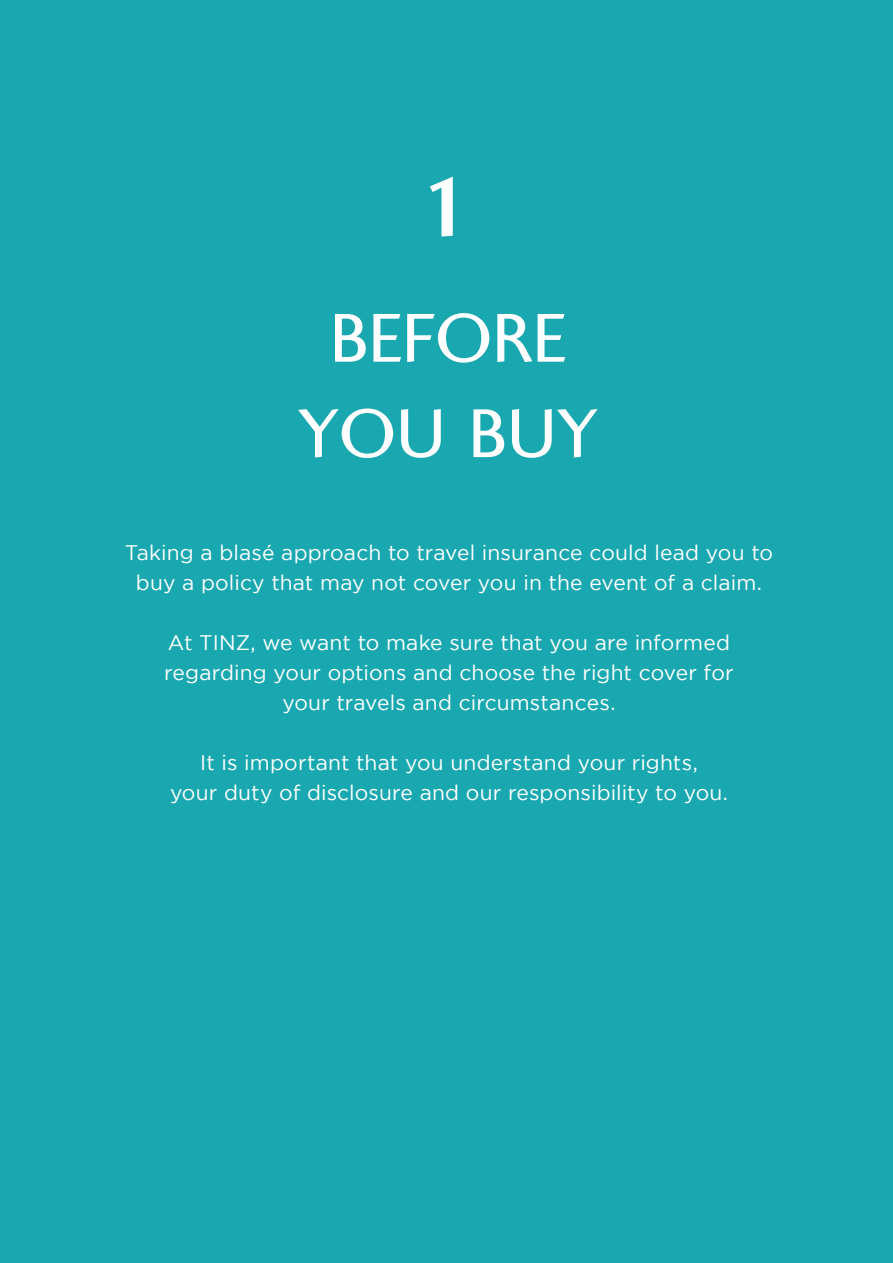
<style>
.page{position:relative;width:893px;height:1263px;background:#1aa8b0}
.page>*{position:absolute;margin:0;border:0;box-sizing:border-box;transform-origin:0 0}
.t1{font:120px "Ela Sans Bold Caps";color:#fff}
.t2{font:600 79.5px/95.4px "Ela Sans";letter-spacing:.01em;color:#fff;text-align:center}
.t3{font:21px/30px "Gotham";letter-spacing:.005em;color:#fff;text-align:center}
</style>
<div class="page">
<h1 class="t1" style="left:412px;top:136px;width:66px">1</h1>
<h2 class="t2" style="left:298px;top:291px;width:300px">BEFORE<br>YOU BUY</h2>
<p class="t3" style="left:125px;top:537px;width:650px">Taking a blasé approach to travel insurance could lead you to buy a policy that may not cover you in the event of a claim.</p>
<p class="t3" style="left:164px;top:627px;width:571px">At TINZ, we want to make sure that you are informed regarding your options and choose the right cover for your travels and circumstances.</p>
<p class="t3" style="left:170px;top:747px;width:559px">It is important that you understand your rights,<br>your duty of disclosure and our responsibility to you.</p>
</div>
